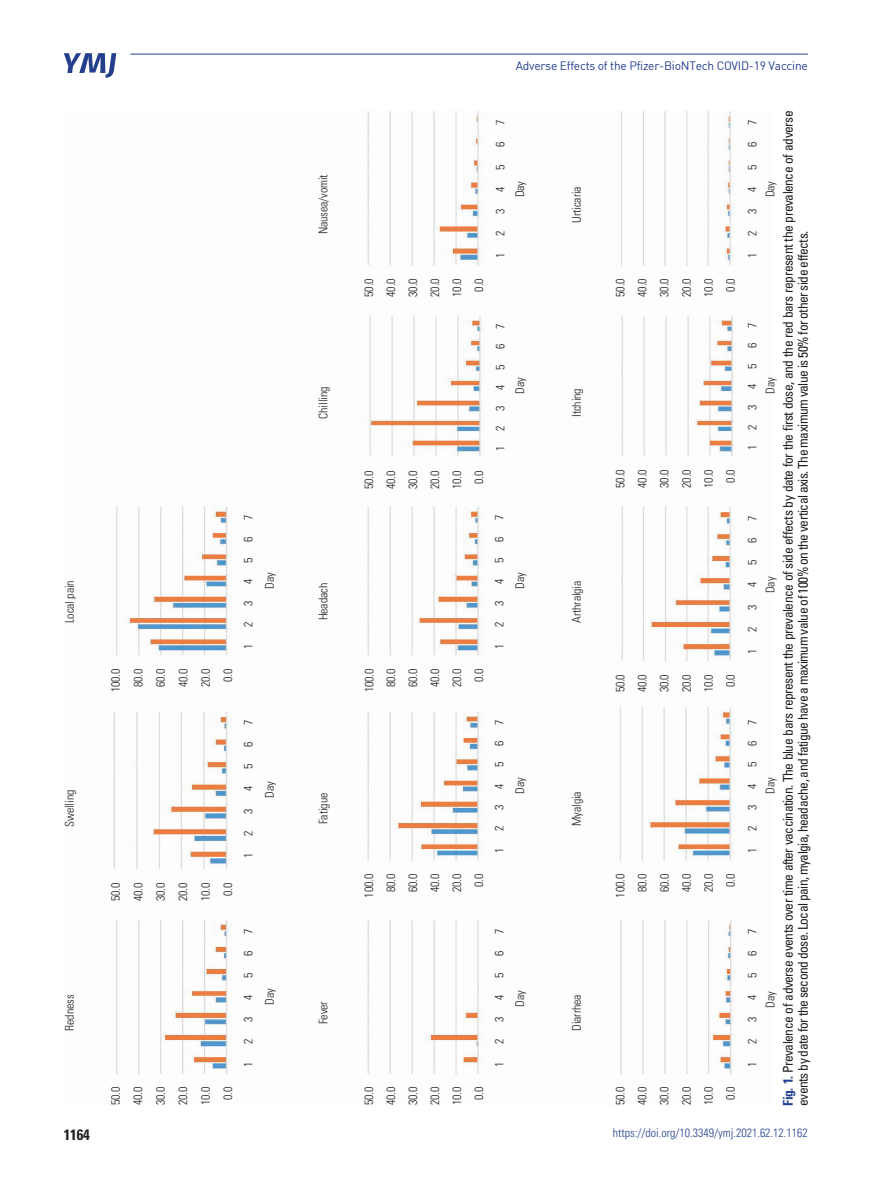
<style>
.page{position:relative;width:893px;height:1191px;background:#fff}
.page>*{position:absolute;margin:0;border:0;box-sizing:border-box;transform-origin:0 0}
.t1{font:700 condensed 15px "Univers LT Std";color:#231f20}
.t2{font:condensed 13.5px/15px "Univers LT Std";letter-spacing:-.04em;color:#231f20}
.t3{font:300 condensed 12px/21.9px "Univers LT Std";letter-spacing:-.01em;color:#231f20;text-align:center}
.t4{font:12px "Dinreg";letter-spacing:-.02em;color:#253f8e}
.t5{font:300 condensed 12px "Univers LT Std";color:#253f8e}
.s1{font-weight:700;color:#253f8e}
</style>
<div class="page">
<svg style="left:64px;top:53px;width:52px;height:25px"></svg>
<hr style="left:130px;top:54px;width:678px;height:1px;background:#253f8e">
<img style="left:113px;top:111px;width:622px;height:963px">
<p class="t4" style="left:516px;top:58px;width:294px">Adverse Effects of the Pfizer-BioNTech COVID-19 Vaccine</p>
<p class="t2" style="left:780px;top:1106px;width:996px;rotate:-90deg"><span class="s1">Fig. 1.</span> Prevalence of adverse events over time after vaccination. The blue bars represent the prevalence of side effects by date for the first dose, and the red bars represent the prevalence of adverse events by date for the second dose. Local pain, myalgia, headache, and fatigue have a maximum value of 100% on the vertical axis. The maximum value is 50% for other side effects.</p>
<p class="t3" style="left:489px;top:125px;width:7px;rotate:-90deg">7</p>
<p class="t3" style="left:741px;top:125px;width:7px;rotate:-90deg">7</p>
<p class="t3" style="left:489px;top:147px;width:7px;rotate:-90deg">6</p>
<p class="t3" style="left:741px;top:147px;width:7px;rotate:-90deg">6</p>
<p class="t3" style="left:489px;top:169px;width:7px;rotate:-90deg">5</p>
<p class="t3" style="left:741px;top:170px;width:7px;rotate:-90deg">5</p>
<p class="t3" style="left:312px;top:234px;width:61px;rotate:-90deg">Nausea/vomit</p>
<p class="t3" style="left:509px;top:197px;width:18px;rotate:-90deg">Day</p>
<p class="t3" style="left:759px;top:197px;width:18px;rotate:-90deg">Day</p>
<p class="t3" style="left:489px;top:192px;width:7px;rotate:-90deg">4</p>
<p class="t3" style="left:741px;top:192px;width:7px;rotate:-90deg">4</p>
<p class="t3" style="left:566px;top:223px;width:38px;rotate:-90deg">Urticaria</p>
<p class="t3" style="left:489px;top:214px;width:7px;rotate:-90deg">3</p>
<p class="t3" style="left:741px;top:214px;width:7px;rotate:-90deg">3</p>
<p class="t3" style="left:489px;top:236px;width:7px;rotate:-90deg">2</p>
<p class="t3" style="left:741px;top:236px;width:7px;rotate:-90deg">2</p>
<p class="t3" style="left:489px;top:258px;width:7px;rotate:-90deg">1</p>
<p class="t3" style="left:741px;top:258px;width:7px;rotate:-90deg">1</p>
<p class="t3" style="left:358px;top:297px;width:20px;rotate:-90deg">50.0<br>40.0<br>30.0<br>20.0<br>10.0<br>0.0</p>
<p class="t3" style="left:609px;top:297px;width:20px;rotate:-90deg">50.0<br>40.0<br>30.0<br>20.0<br>10.0<br>0.0</p>
<p class="t3" style="left:741px;top:328px;width:7px;rotate:-90deg">7</p>
<p class="t3" style="left:489px;top:329px;width:7px;rotate:-90deg">7</p>
<p class="t3" style="left:741px;top:348px;width:7px;rotate:-90deg">6</p>
<p class="t3" style="left:489px;top:349px;width:7px;rotate:-90deg">6</p>
<p class="t3" style="left:741px;top:369px;width:7px;rotate:-90deg">5</p>
<p class="t3" style="left:489px;top:370px;width:7px;rotate:-90deg">5</p>
<p class="t3" style="left:509px;top:394px;width:18px;rotate:-90deg">Day</p>
<p class="t3" style="left:759px;top:394px;width:18px;rotate:-90deg">Day</p>
<p class="t3" style="left:741px;top:389px;width:7px;rotate:-90deg">4</p>
<p class="t3" style="left:489px;top:390px;width:7px;rotate:-90deg">4</p>
<p class="t3" style="left:312px;top:418px;width:33px;rotate:-90deg">Chilling</p>
<p class="t3" style="left:566px;top:417px;width:30px;rotate:-90deg">Itching</p>
<p class="t3" style="left:741px;top:409px;width:7px;rotate:-90deg">3</p>
<p class="t3" style="left:489px;top:410px;width:7px;rotate:-90deg">3</p>
<p class="t3" style="left:741px;top:430px;width:7px;rotate:-90deg">2</p>
<p class="t3" style="left:489px;top:431px;width:7px;rotate:-90deg">2</p>
<p class="t3" style="left:741px;top:450px;width:7px;rotate:-90deg">1</p>
<p class="t3" style="left:489px;top:451px;width:7px;rotate:-90deg">1</p>
<p class="t3" style="left:609px;top:488px;width:20px;rotate:-90deg">50.0<br>40.0<br>30.0<br>20.0<br>10.0<br>0.0</p>
<p class="t3" style="left:358px;top:489px;width:20px;rotate:-90deg">50.0<br>40.0<br>30.0<br>20.0<br>10.0<br>0.0</p>
<p class="t3" style="left:237px;top:520px;width:7px;rotate:-90deg">7</p>
<p class="t3" style="left:488px;top:520px;width:7px;rotate:-90deg">7</p>
<p class="t3" style="left:741px;top:521px;width:7px;rotate:-90deg">7</p>
<p class="t3" style="left:237px;top:542px;width:7px;rotate:-90deg">6</p>
<p class="t3" style="left:488px;top:542px;width:7px;rotate:-90deg">6</p>
<p class="t3" style="left:741px;top:543px;width:7px;rotate:-90deg">6</p>
<p class="t3" style="left:237px;top:563px;width:7px;rotate:-90deg">5</p>
<p class="t3" style="left:488px;top:563px;width:7px;rotate:-90deg">5</p>
<p class="t3" style="left:741px;top:565px;width:7px;rotate:-90deg">5</p>
<p class="t3" style="left:259px;top:588px;width:18px;rotate:-90deg">Day</p>
<p class="t3" style="left:509px;top:588px;width:18px;rotate:-90deg">Day</p>
<p class="t3" style="left:759px;top:593px;width:18px;rotate:-90deg">Day</p>
<p class="t3" style="left:237px;top:584px;width:7px;rotate:-90deg">4</p>
<p class="t3" style="left:488px;top:584px;width:7px;rotate:-90deg">4</p>
<p class="t3" style="left:59px;top:623px;width:44px;rotate:-90deg">Local pain</p>
<p class="t3" style="left:312px;top:620px;width:39px;rotate:-90deg">Headach</p>
<p class="t3" style="left:566px;top:623px;width:44px;rotate:-90deg">Arthralgia</p>
<p class="t3" style="left:741px;top:587px;width:7px;rotate:-90deg">4</p>
<p class="t3" style="left:237px;top:606px;width:7px;rotate:-90deg">3</p>
<p class="t3" style="left:488px;top:606px;width:7px;rotate:-90deg">3</p>
<p class="t3" style="left:741px;top:609px;width:7px;rotate:-90deg">3</p>
<p class="t3" style="left:237px;top:627px;width:7px;rotate:-90deg">2</p>
<p class="t3" style="left:488px;top:627px;width:7px;rotate:-90deg">2</p>
<p class="t3" style="left:741px;top:632px;width:7px;rotate:-90deg">2</p>
<p class="t3" style="left:237px;top:648px;width:7px;rotate:-90deg">1</p>
<p class="t3" style="left:488px;top:648px;width:7px;rotate:-90deg">1</p>
<p class="t3" style="left:741px;top:654px;width:7px;rotate:-90deg">1</p>
<p class="t3" style="left:104px;top:692px;width:25px;line-height:22.5px;text-align:right;rotate:-90deg">100.0<br>80.0<br>60.0<br>40.0<br>20.0<br>0.0</p>
<p class="t3" style="left:358px;top:692px;width:25px;text-align:right;rotate:-90deg">100.0<br>80.0<br>60.0<br>40.0<br>20.0<br>0.0</p>
<p class="t3" style="left:609px;top:692px;width:20px;rotate:-90deg">50.0<br>40.0<br>30.0<br>20.0<br>10.0<br>0.0</p>
<p class="t3" style="left:488px;top:724px;width:7px;rotate:-90deg">7</p>
<p class="t3" style="left:741px;top:724px;width:7px;rotate:-90deg">7</p>
<p class="t3" style="left:237px;top:725px;width:7px;rotate:-90deg">7</p>
<p class="t3" style="left:488px;top:746px;width:7px;rotate:-90deg">6</p>
<p class="t3" style="left:741px;top:746px;width:7px;rotate:-90deg">6</p>
<p class="t3" style="left:237px;top:747px;width:7px;rotate:-90deg">6</p>
<p class="t3" style="left:488px;top:767px;width:7px;rotate:-90deg">5</p>
<p class="t3" style="left:741px;top:767px;width:7px;rotate:-90deg">5</p>
<p class="t3" style="left:237px;top:769px;width:7px;rotate:-90deg">5</p>
<p class="t3" style="left:509px;top:794px;width:18px;rotate:-90deg">Day</p>
<p class="t3" style="left:759px;top:794px;width:18px;rotate:-90deg">Day</p>
<p class="t3" style="left:259px;top:797px;width:18px;rotate:-90deg">Day</p>
<p class="t3" style="left:488px;top:788px;width:7px;rotate:-90deg">4</p>
<p class="t3" style="left:741px;top:788px;width:7px;rotate:-90deg">4</p>
<p class="t3" style="left:237px;top:791px;width:7px;rotate:-90deg">4</p>
<p class="t3" style="left:59px;top:827px;width:39px;rotate:-90deg">Swelling</p>
<p class="t3" style="left:312px;top:824px;width:33px;rotate:-90deg">Fatigue</p>
<p class="t3" style="left:566px;top:825px;width:36px;rotate:-90deg">Myalgia</p>
<p class="t3" style="left:488px;top:810px;width:7px;rotate:-90deg">3</p>
<p class="t3" style="left:741px;top:810px;width:7px;rotate:-90deg">3</p>
<p class="t3" style="left:237px;top:813px;width:7px;rotate:-90deg">3</p>
<p class="t3" style="left:488px;top:831px;width:7px;rotate:-90deg">2</p>
<p class="t3" style="left:741px;top:831px;width:7px;rotate:-90deg">2</p>
<p class="t3" style="left:237px;top:836px;width:7px;rotate:-90deg">2</p>
<p class="t3" style="left:488px;top:852px;width:7px;rotate:-90deg">1</p>
<p class="t3" style="left:741px;top:852px;width:7px;rotate:-90deg">1</p>
<p class="t3" style="left:237px;top:858px;width:7px;rotate:-90deg">1</p>
<p class="t3" style="left:104px;top:901px;width:20px;line-height:22.5px;rotate:-90deg">50.0<br>40.0<br>30.0<br>20.0<br>10.0<br>0.0</p>
<p class="t3" style="left:358px;top:897px;width:25px;text-align:right;rotate:-90deg">100.0<br>80.0<br>60.0<br>40.0<br>20.0<br>0.0</p>
<p class="t3" style="left:609px;top:897px;width:25px;text-align:right;rotate:-90deg">100.0<br>80.0<br>60.0<br>40.0<br>20.0<br>0.0</p>
<p class="t3" style="left:741px;top:933px;width:7px;rotate:-90deg">7</p>
<p class="t3" style="left:488px;top:933px;width:7px;rotate:-90deg">7</p>
<p class="t3" style="left:237px;top:933px;width:7px;rotate:-90deg">7</p>
<p class="t3" style="left:741px;top:955px;width:7px;rotate:-90deg">6</p>
<p class="t3" style="left:488px;top:955px;width:7px;rotate:-90deg">6</p>
<p class="t3" style="left:237px;top:955px;width:7px;rotate:-90deg">6</p>
<p class="t3" style="left:741px;top:978px;width:7px;rotate:-90deg">5</p>
<p class="t3" style="left:488px;top:978px;width:7px;rotate:-90deg">5</p>
<p class="t3" style="left:237px;top:978px;width:7px;rotate:-90deg">5</p>
<p class="t3" style="left:259px;top:1005px;width:18px;rotate:-90deg">Day</p>
<p class="t3" style="left:509px;top:1006px;width:18px;rotate:-90deg">Day</p>
<p class="t3" style="left:759px;top:1007px;width:18px;rotate:-90deg">Day</p>
<p class="t3" style="left:741px;top:1000px;width:7px;rotate:-90deg">4</p>
<p class="t3" style="left:488px;top:1000px;width:7px;rotate:-90deg">4</p>
<p class="t3" style="left:237px;top:1000px;width:7px;rotate:-90deg">4</p>
<p class="t3" style="left:59px;top:1030px;width:37px;rotate:-90deg">Redness</p>
<p class="t3" style="left:312px;top:1024px;width:24px;rotate:-90deg">Fever</p>
<p class="t3" style="left:566px;top:1031px;width:38px;rotate:-90deg">Diarrhea</p>
<p class="t3" style="left:741px;top:1022px;width:7px;rotate:-90deg">3</p>
<p class="t3" style="left:488px;top:1022px;width:7px;rotate:-90deg">3</p>
<p class="t3" style="left:237px;top:1022px;width:7px;rotate:-90deg">3</p>
<p class="t3" style="left:741px;top:1044px;width:7px;rotate:-90deg">2</p>
<p class="t3" style="left:488px;top:1044px;width:7px;rotate:-90deg">2</p>
<p class="t3" style="left:237px;top:1044px;width:7px;rotate:-90deg">2</p>
<p class="t3" style="left:741px;top:1066px;width:7px;rotate:-90deg">1</p>
<p class="t3" style="left:488px;top:1066px;width:7px;rotate:-90deg">1</p>
<p class="t3" style="left:237px;top:1066px;width:7px;rotate:-90deg">1</p>
<p class="t3" style="left:104px;top:1105px;width:20px;line-height:22.5px;rotate:-90deg">50.0<br>40.0<br>30.0<br>20.0<br>10.0<br>0.0</p>
<p class="t3" style="left:358px;top:1105px;width:20px;rotate:-90deg">50.0<br>40.0<br>30.0<br>20.0<br>10.0<br>0.0</p>
<p class="t3" style="left:609px;top:1105px;width:20px;rotate:-90deg">50.0<br>40.0<br>30.0<br>20.0<br>10.0<br>0.0</p>
<p class="t1" style="left:64px;top:1125px;width:28px">1164</p>
<p class="t5" style="left:613px;top:1125px;width:197px">https://doi.org/10.3349/ymj.2021.62.12.1162</p>
</div>
